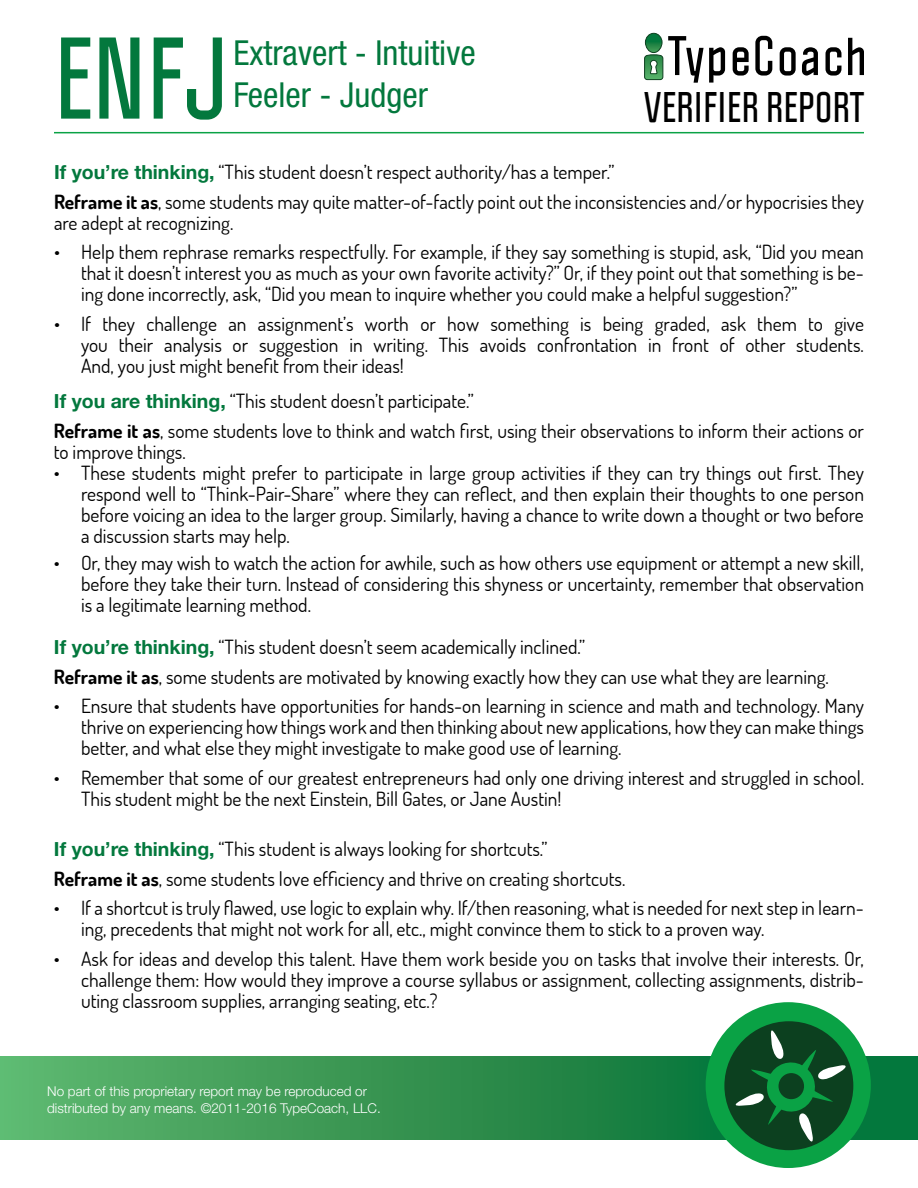
<style>
.page{position:relative;width:918px;height:1188px;background:#fff}
.page>*{position:absolute;margin:0;border:0;box-sizing:border-box;transform-origin:0 0}
.t1{font:700 101.4px "Politica";color:#03783d}
.t2{font:700 37.5px "Politica";letter-spacing:.01em;color:#000}
.t3{font:condensed 34.5px "Helvetica Neue";color:#03783d}
.t4{font:19.5px/21px "Dosis";color:#000}
.t5{font:300 13.5px/16.2px "Helvetica Neue";color:#fff}
.s1{font-family:"Helvetica Neue";font-weight:700;color:#03783d}
.s2{font-weight:700}
</style>
<div class="page">
<svg style="left:0;top:1057px;width:918px;height:83px;background:#349552"></svg>
<div style="left:706px;top:1002px;width:165px;height:166px;background:#0aa245;border-radius:50%"></div>
<div style="left:724px;top:1021px;width:129px;height:129px;background:#0c401f;border-radius:50%"></div>
<svg style="left:734px;top:1028px;width:114px;height:116px"></svg>
<div style="left:779px;top:1073px;width:25px;height:26px;background:#0c401f;border-radius:50%"></div>
<hr style="left:54px;top:132px;width:810px;height:1px;background:#0aa245">
<svg style="left:733px;top:47px;width:16px;height:29px"></svg>
<svg style="left:755px;top:36px;width:17px;height:40px"></svg>
<svg style="left:780px;top:47px;width:16px;height:29px"></svg>
<svg style="left:802px;top:47px;width:16px;height:29px"></svg>
<svg style="left:826px;top:47px;width:15px;height:29px"></svg>
<svg style="left:848px;top:38px;width:16px;height:37px"></svg>
<svg style="left:644px;top:33px;width:81px;height:50px"></svg>
<h1 class="t1" style="left:54px;top:14px;width:175px">ENFJ</h1>
<h3 class="t3" style="left:233px;top:33px;width:244px">Extravert - Intuitive</h3>
<h3 class="t3" style="left:233px;top:74px;width:196px">Feeler - Judger</h3>
<h2 class="t2" style="left:644px;top:84px;width:221px">VERIFIER REPORT</h2>
<p class="t4" style="left:54px;top:157px;width:812px;line-height:29.5px"><span class="s1">If you’re thinking,</span> “This student doesn’t respect authority/has a temper.”<br><span class="s2">Reframe it as</span>, some students may quite matter-of-factly point out the inconsistencies and/or hypocrisies they</p>
<p class="t4" style="left:54px;top:212px;width:181px">are adept at recognizing.</p>
<p class="t4" style="left:81px;top:241px;width:784px;text-align:justify;text-indent:-27px">• Help them rephrase remarks respectfully. For example, if they say something is stupid, ask, “Did you mean that it doesn’t interest you as much as your own favorite activity?” Or, if they point out that something is be&shy;ing done incorrectly, ask, “Did you mean to inquire whether you could make a helpful suggestion?”</p>
<p class="t4" style="left:81px;top:313px;width:785px;text-align:justify;text-indent:-27px">• If they challenge an assignment’s worth or how something is being graded, ask them to give you their analysis or suggestion in writing. This avoids confrontation in front of other students.<br>And, you just might benefit from their ideas!</p>
<p class="t4" style="left:54px;top:386px;width:812px;line-height:29.5px"><span class="s1">If you are thinking,</span> “This student doesn’t participate.”<br><span class="s2">Reframe it as</span>, some students love to think and watch first, using their observations to inform their actions or</p>
<p class="t4" style="left:54px;top:441px;width:133px">to improve things.</p>
<p class="t4" style="left:81px;top:462px;width:785px;text-align:justify;text-indent:-27px">• These students might prefer to participate in large group activities if they can try things out first. They respond well to “Think-Pair-Share” where they can reflect, and then explain their thoughts to one person before voicing an idea to the larger group. Similarly, having a chance to write down a thought or two before a discussion starts may help.</p>
<p class="t4" style="left:81px;top:552px;width:785px;text-align:justify;text-indent:-27px">• Or, they may wish to watch the action for awhile, such as how others use equipment or attempt a new skill, before they take their turn. Instead of considering this shyness or uncertainty, remember that observation is a legitimate learning method.</p>
<p class="t4" style="left:54px;top:632px;width:776px;line-height:29.5px"><span class="s1">If you’re thinking,</span> “This student doesn’t seem academically inclined.”<br><span class="s2">Reframe it as</span>, some students are motivated by knowing exactly how they can use what they are learning.</p>
<p class="t4" style="left:81px;top:695px;width:785px;text-align:justify;text-indent:-27px">• Ensure that students have opportunities for hands-on learning in science and math and technology. Many thrive on experiencing how things work and then thinking about new applications, how they can make things better, and what else they might investigate to make good use of learning.</p>
<p class="t4" style="left:81px;top:766px;width:785px;text-indent:-27px">• Remember that some of our greatest entrepreneurs had only one driving interest and struggled in school.<br>This student might be the next Einstein, Bill Gates, or Jane Austin!</p>
<p class="t4" style="left:54px;top:834px;width:573px;line-height:29.5px"><span class="s1">If you’re thinking,</span> “This student is always looking for shortcuts.”<br><span class="s2">Reframe it as</span>, some students love efficiency and thrive on creating shortcuts.</p>
<p class="t4" style="left:81px;top:897px;width:785px;text-indent:-27px">• If a shortcut is truly flawed, use logic to explain why. If/then reasoning, what is needed for next step in learn&shy;ing, precedents that might not work for all, etc., might convince them to stick to a proven way.</p>
<p class="t4" style="left:81px;top:947px;width:784px;text-align:justify;text-indent:-27px">• Ask for ideas and develop this talent. Have them work beside you on tasks that involve their interests. Or, challenge them: How would they improve a course syllabus or assignment, collecting assignments, distrib&shy;uting classroom supplies, arranging seating, etc.?</p>
<p class="t5" style="left:47px;top:1083px;width:335px">No part of this proprietary report may be reproduced or distributed by any means. ©2011-2016 TypeCoach, LLC.</p>
</div>
